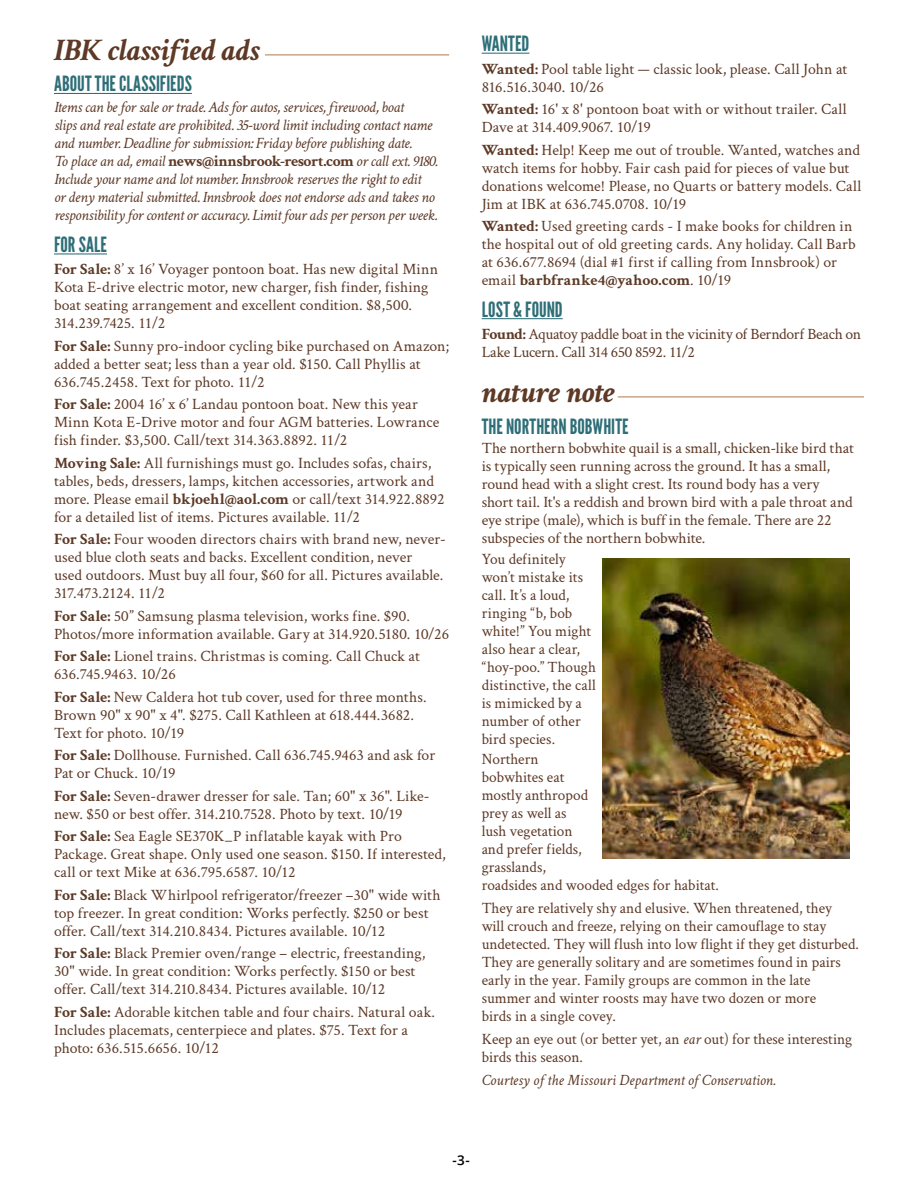
<style>
.page{position:relative;width:918px;height:1188px;background:#fff}
.page>*{position:absolute;margin:0;border:0;box-sizing:border-box;transform-origin:0 0}
.t1{font:italic 700 31.5px "Crimson";letter-spacing:-.005em;color:#5d3926}
.t2{font:21px "League Gothic";letter-spacing:.005em;color:#2e6e77}
.t3{font:15.75px/18px "Crimson";color:#5d3926}
.t4{font:italic 15.75px/18px "Crimson";letter-spacing:-.02em;color:#5d3926}
.t5{font:15.75px/18px "Crimson";letter-spacing:-.025em;color:#5d3926}
.t6{font:italic 15.75px "Crimson";color:#5d3926}
.t7{font:600 13.5px "Open Sans";color:#000}
.s1{font-weight:700;font-style:normal}
.s2{font-weight:700}
.s3{font-style:italic}
</style>
<div class="page">
<hr style="left:54px;top:93px;width:138px;height:1px;background:#2e6e77">
<hr style="left:54px;top:253px;width:53px;height:1px;background:#2e6e77">
<hr style="left:482px;top:53px;width:47px;height:1px;background:#2e6e77">
<hr style="left:482px;top:318px;width:81px;height:1px;background:#2e6e77">
<hr style="left:265px;top:55px;width:184px;height:1px;background:#b0794a">
<hr style="left:618px;top:397px;width:246px;height:1px;background:#b0794a">
<img style="left:603px;top:559px;width:246px;height:300px">
<h1 class="t1" style="left:54px;top:31px;width:208px">IBK classified ads</h1>
<h2 class="t2" style="left:54px;top:71px;width:139px">ABOUT THE CLASSIFIEDS</h2>
<p class="t4" style="left:54px;top:98px;width:385px">Items can be for sale or trade. Ads for autos, services, firewood, boat<br>slips and real estate are prohibited. 35-word limit including contact name and number. Deadline for submission: Friday before publishing date.<br>To place an ad, email <span class="s1">news@innsbrook-resort.com</span> or call ext. 9180.<br>Include your name and lot number. Innsbrook reserves the right to edit<br>or deny material submitted. Innsbrook does not endorse ads and takes no responsibility for content or accuracy. Limit four ads per person per week.</p>
<h2 class="t2" style="left:54px;top:232px;width:55px">FOR SALE</h2>
<p class="t3" style="left:54px;top:260px;width:386px"><span class="s2">For Sale:</span> 8’ x 16’ Voyager pontoon boat. Has new digital Minn Kota E-drive electric motor, new charger, fish finder, fishing boat seating arrangement and excellent condition. $8,500.<br>314.239.7425. 11/2</p>
<p class="t3" style="left:54px;top:336px;width:397px"><span class="s2">For Sale:</span> Sunny pro-indoor cycling bike purchased on Amazon; added a better seat; less than a year old. $150. Call Phyllis at<br>636.745.2458. Text for photo. 11/2</p>
<p class="t3" style="left:54px;top:395px;width:387px"><span class="s2">For Sale:</span> 2004 16’ x 6’ Landau pontoon boat. New this year<br>Minn Kota E-Drive motor and four AGM batteries. Lowrance fish finder. $3,500. Call/text 314.363.8892. 11/2</p>
<p class="t3" style="left:54px;top:453px;width:392px"><span class="s2">Moving Sale:</span> All furnishings must go. Includes sofas, chairs, tables, beds, dressers, lamps, kitchen accessories, artwork and more. Please email <span class="s2">bkjoehl@aol.com</span> or call/text 314.922.8892 for a detailed list of items. Pictures available. 11/2</p>
<p class="t3" style="left:54px;top:530px;width:393px"><span class="s2">For Sale:</span> Four wooden directors chairs with brand new, never&shy;used blue cloth seats and backs. Excellent condition, never<br>used outdoors. Must buy all four, $60 for all. Pictures available.<br>317.473.2124. 11/2</p>
<p class="t3" style="left:54px;top:606px;width:397px"><span class="s2">For Sale:</span> 50” Samsung plasma television, works fine. $90.<br>Photos/more information available. Gary at 314.920.5180. 10/26</p>
<p class="t3" style="left:54px;top:647px;width:367px"><span class="s2">For Sale:</span> Lionel trains. Christmas is coming. Call Chuck at<br>636.745.9463. 10/26</p>
<p class="t3" style="left:54px;top:687px;width:374px"><span class="s2">For Sale:</span> New Caldera hot tub cover, used for three months.<br>Brown 90" x 90" x 4". $275. Call Kathleen at 618.444.3682.<br>Text for photo. 10/19</p>
<p class="t3" style="left:54px;top:746px;width:383px"><span class="s2">For Sale:</span> Dollhouse. Furnished. Call 636.745.9463 and ask for<br>Pat or Chuck. 10/19</p>
<p class="t3" style="left:54px;top:786px;width:377px"><span class="s2">For Sale:</span> Seven-drawer dresser for sale. Tan; 60" x 36". Like&shy;new. $50 or best offer. 314.210.7528. Photo by text. 10/19</p>
<p class="t3" style="left:54px;top:827px;width:393px"><span class="s2">For Sale:</span> Sea Eagle SE370K_P inflatable kayak with Pro<br>Package. Great shape. Only used one season. $150. If interested, call or text Mike at 636.795.6587. 10/12</p>
<p class="t3" style="left:54px;top:885px;width:388px"><span class="s2">For Sale:</span> Black Whirlpool refrigerator/freezer –30" wide with top freezer. In great condition: Works perfectly. $250 or best offer. Call/text 314.210.8434. Pictures available. 10/12</p>
<p class="t3" style="left:54px;top:944px;width:373px"><span class="s2">For Sale:</span> Black Premier oven/range – electric, freestanding,<br>30" wide. In great condition: Works perfectly. $150 or best offer. Call/text 314.210.8434. Pictures available. 10/12</p>
<p class="t3" style="left:54px;top:1002px;width:383px"><span class="s2">For Sale:</span> Adorable kitchen table and four chairs. Natural oak.<br>Includes placemats, centerpiece and plates. $75. Text for a photo: 636.515.6656. 10/12</p>
<h2 class="t2" style="left:482px;top:31px;width:49px">WANTED</h2>
<p class="t3" style="left:482px;top:59px;width:367px"><span class="s2">Wanted:</span> Pool table light — classic look, please. Call John at<br>816.516.3040. 10/26</p>
<p class="t3" style="left:482px;top:99px;width:366px"><span class="s2">Wanted:</span> 16' x 8' pontoon boat with or without trailer. Call<br>Dave at 314.409.9067. 10/19</p>
<p class="t3" style="left:482px;top:140px;width:381px"><span class="s2">Wanted:</span> Help! Keep me out of trouble. Wanted, watches and watch items for hobby. Fair cash paid for pieces of value but donations welcome! Please, no Quarts or battery models. Call Jim at IBK at 636.745.0708. 10/19</p>
<p class="t3" style="left:482px;top:216px;width:376px"><span class="s2">Wanted:</span> Used greeting cards - I make books for children in the hospital out of old greeting cards. Any holiday. Call Barb at 636.677.8694 (dial #1 first if calling from Innsbrook) or email <span class="s2">barbfranke4@yahoo.com</span>. 10/19</p>
<h2 class="t2" style="left:482px;top:297px;width:83px">LOST &amp; FOUND</h2>
<p class="t5" style="left:482px;top:324px;width:381px"><span class="s2">Found:</span> Aquatoy paddle boat in the vicinity of Berndorf Beach on<br>Lake Lucern. Call 314 650 8592. 11/2</p>
<h1 class="t1" style="left:482px;top:373px;width:135px">nature note</h1>
<h2 class="t2" style="left:482px;top:414px;width:149px">THE NORTHERN BOBWHITE</h2>
<p class="t3" style="left:482px;top:439px;width:374px">The northern bobwhite quail is a small, chicken-like bird that is typically seen running across the ground. It has a small, round head with a slight crest. Its round body has a very short tail. It's a reddish and brown bird with a pale throat and eye stripe (male), which is buff in the female. There are 22 subspecies of the northern bobwhite.</p>
<p class="t3" style="left:482px;top:549px;width:116px">You definitely won’t mistake its call. It’s a loud, ringing “b, bob white!” You might also hear a clear, “hoy-poo.” Though distinctive, the call is mimicked by a number of other bird species.</p>
<p class="t3" style="left:482px;top:749px;width:239px">Northern<br>bobwhites eat<br>mostly anthropod<br>prey as well as<br>lush vegetation<br>and prefer fields,<br>grasslands,<br>roadsides and wooded edges for habitat.</p>
<p class="t3" style="left:482px;top:898px;width:379px">They are relatively shy and elusive. When threatened, they<br>will crouch and freeze, relying on their camouflage to stay undetected. They will flush into low flight if they get disturbed.<br>They are generally solitary and are sometimes found in pairs early in the year. Family groups are common in the late summer and winter roosts may have two dozen or more<br>birds in a single covey.</p>
<p class="t3" style="left:482px;top:1030px;width:372px">Keep an eye out (or better yet, an <span class="s3">ear</span> out) for these interesting birds this season.</p>
<p class="t6" style="left:482px;top:1071px;width:295px">Courtesy of the Missouri Department of Conservation.</p>
<p class="t7" style="left:453px;top:1151px;width:19px">-3-</p>
</div>
